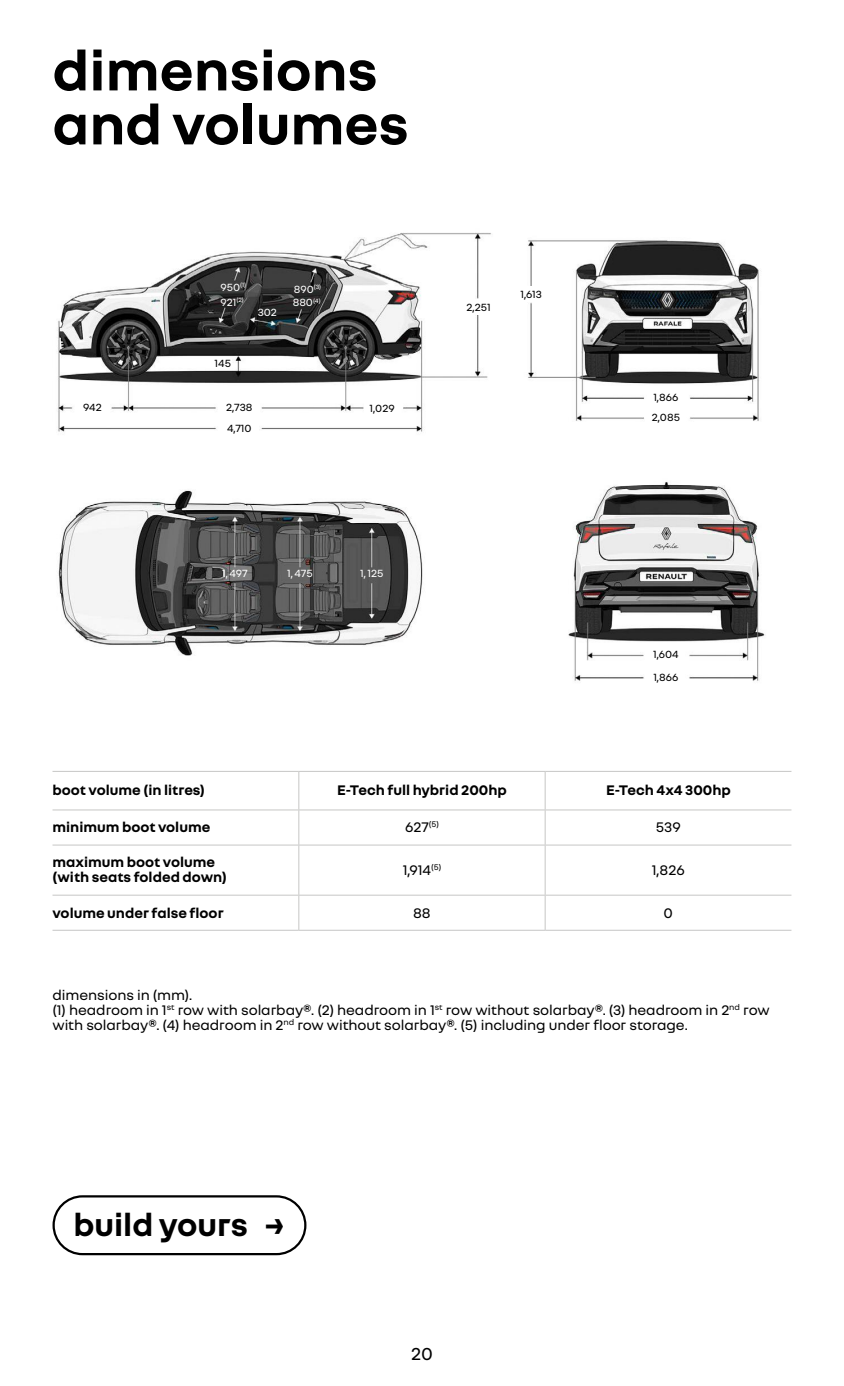
<style>
.page{position:relative;width:844px;height:1386px;background:#fff}
.page>*{position:absolute;margin:0;border:0;box-sizing:border-box;transform-origin:0 0}
.t1{font:700 59.25px/54px "Nouvel R";color:#000}
.t2{font:700 33.75px "Nouvel R";color:#000}
.t3{font:18.75px "Nouvel R";color:#000}
.t4{font:15px/15px "Nouvel R";letter-spacing:-.005em;color:#000}
.t5{font:700 15px/15px "Nouvel R";color:#000}
.t6{font:11.25px/20px "Nouvel R";color:#000}
.t7{font:11.25px/14.8px "Nouvel R";color:#fff}
</style>
<div class="page">
<img style="left:57px;top:232px;width:708px;height:449px">
<div style="left:219px;top:400px;width:41px;height:15px;background:#fff"></div>
<div style="left:364px;top:400px;width:36px;height:15px;background:#fff"></div>
<div style="left:79px;top:400px;width:27px;height:15px;background:#fff"></div>
<div style="left:220px;top:421px;width:39px;height:15px;background:#fff"></div>
<div style="left:460px;top:300px;width:36px;height:15px;background:#fff"></div>
<div style="left:515px;top:287px;width:33px;height:15px;background:#fff"></div>
<div style="left:648px;top:390px;width:36px;height:15px;background:#fff"></div>
<div style="left:645px;top:410px;width:41px;height:15px;background:#fff"></div>
<div style="left:646px;top:647px;width:39px;height:15px;background:#fff"></div>
<div style="left:647px;top:670px;width:37px;height:15px;background:#fff"></div>
<div style="left:52px;top:1195px;width:254px;height:60px;border:2px solid #000;border-radius:29px"></div>
<hr style="left:52px;top:845px;width:247px;height:1px;background:#c6c6c5">
<hr style="left:299px;top:845px;width:246px;height:1px;background:#c6c6c5">
<hr style="left:545px;top:845px;width:246px;height:1px;background:#c6c6c5">
<hr style="left:52px;top:895px;width:247px;height:1px;background:#c6c6c5">
<hr style="left:299px;top:895px;width:246px;height:1px;background:#c6c6c5">
<hr style="left:545px;top:895px;width:246px;height:1px;background:#c6c6c5">
<hr style="left:52px;top:930px;width:247px;height:1px;background:#c6c6c5">
<hr style="left:298px;top:810px;width:1px;height:35px;background:#c6c6c5">
<hr style="left:545px;top:810px;width:1px;height:35px;background:#c6c6c5">
<hr style="left:298px;top:845px;width:1px;height:50px;background:#c6c6c5">
<hr style="left:545px;top:845px;width:1px;height:50px;background:#c6c6c5">
<hr style="left:298px;top:896px;width:1px;height:34px;background:#c6c6c5">
<hr style="left:545px;top:896px;width:1px;height:34px;background:#c6c6c5">
<hr style="left:299px;top:930px;width:246px;height:1px;background:#c6c6c5">
<hr style="left:545px;top:930px;width:246px;height:1px;background:#c6c6c5">
<hr style="left:299px;top:771px;width:246px;height:1px;background:#c6c6c5">
<hr style="left:299px;top:810px;width:246px;height:1px;background:#c6c6c5">
<hr style="left:545px;top:771px;width:246px;height:1px;background:#c6c6c5">
<hr style="left:545px;top:772px;width:1px;height:38px;background:#c6c6c5">
<hr style="left:545px;top:810px;width:246px;height:1px;background:#c6c6c5">
<hr style="left:52px;top:771px;width:247px;height:1px;background:#c6c6c5">
<hr style="left:298px;top:772px;width:1px;height:38px;background:#c6c6c5">
<hr style="left:52px;top:810px;width:247px;height:1px;background:#c6c6c5">
<h1 class="t1" style="left:52px;top:40px;width:358px">dimensions and volumes</h1>
<p class="t7" style="left:220px;top:279px;width:27px">950<sup>(1)<br></sup>921<sup>(2)</sup></p>
<p class="t7" style="left:258px;top:304px;width:21px">302</p>
<p class="t7" style="left:293px;top:281px;width:30px;line-height:13.8px">890<sup>(3)<br></sup>880<sup>(4)</sup></p>
<p class="t6" style="left:520px;top:283px;width:23px">1,613</p>
<p class="t6" style="left:466px;top:296px;width:26px">2,251</p>
<p class="t6" style="left:214px;top:352px;width:18px">145</p>
<p class="t6" style="left:83px;top:397px;width:20px">942</p>
<p class="t6" style="left:226px;top:397px;width:28px">2,738</p>
<p class="t6" style="left:369px;top:397px;width:27px">1,029</p>
<p class="t6" style="left:227px;top:417px;width:26px">4,710</p>
<p class="t7" style="left:222px;top:565px;width:27px">1,497</p>
<p class="t7" style="left:287px;top:565px;width:27px">1,475</p>
<p class="t7" style="left:360px;top:565px;width:25px">1,125</p>
<p class="t6" style="left:652px;top:387px;width:30px">1,866<br>2,085</p>
<p class="t6" style="left:653px;top:643px;width:27px;line-height:22.4px">1,604<br>1,866</p>
<p class="t5" style="left:52px;top:782px;width:154px">boot volume (in litres)</p>
<p class="t5" style="left:337px;top:782px;width:171px">E-Tech full hybrid 200hp</p>
<p class="t5" style="left:606px;top:782px;width:126px">E-Tech 4x4 300hp</p>
<p class="t5" style="left:53px;top:819px;width:159px">minimum boot volume</p>
<p class="t4" style="left:405px;top:819px;width:35px">627<sup>(5)</sup></p>
<p class="t4" style="left:656px;top:819px;width:27px">539</p>
<p class="t5" style="left:52px;top:854px;width:176px">maximum boot volume (with seats folded down)</p>
<p class="t4" style="left:403px;top:862px;width:40px">1,914<sup>(5)</sup></p>
<p class="t4" style="left:652px;top:862px;width:35px">1,826</p>
<p class="t5" style="left:52px;top:904px;width:173px">volume under false floor</p>
<p class="t4" style="left:413px;top:904px;width:19px">88</p>
<p class="t4" style="left:663px;top:904px;width:11px">0</p>
<p class="t4" style="left:52px;top:987px;width:718px">dimensions in (mm).<br>(1) headroom in 1<sup>st</sup> row with solarbay®. (2) headroom in 1<sup>st</sup> row without solarbay®. (3) headroom in 2<sup>nd</sup> row with solarbay®. (4) headroom in 2<sup>nd</sup> row without solarbay®. (5) including under floor storage.</p>
<h2 class="t2" style="left:74px;top:1203px;width:213px">build yours →</h2>
<p class="t3" style="left:411px;top:1342px;width:23px">20</p>
</div>
